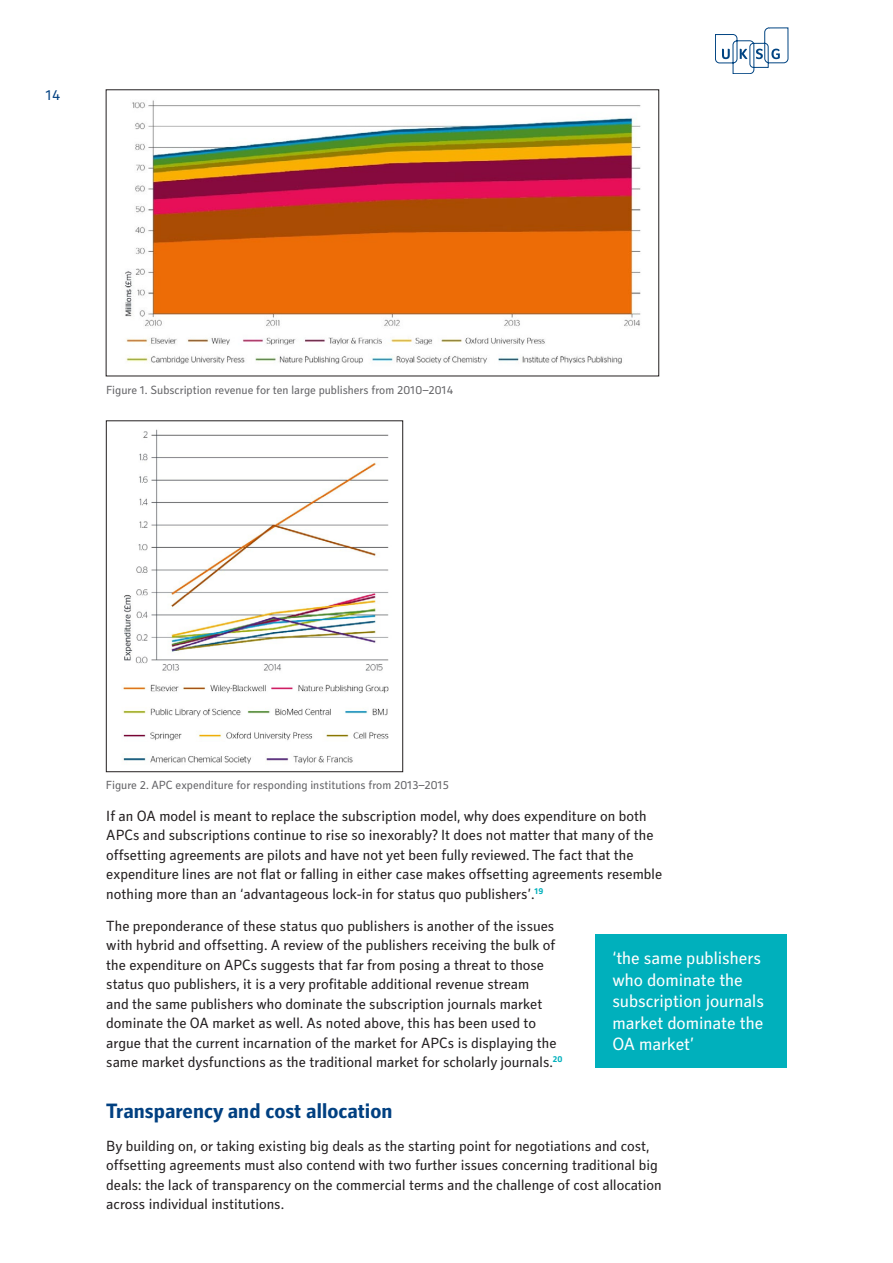
<style>
.page{position:relative;width:893px;height:1263px;background:#fff}
.page>*{position:absolute;margin:0;border:0;box-sizing:border-box;transform-origin:0 0}
.A-Style_Heading{font:700 21px "Secca Std";color:#014081}
.Stand_out_quote{font:18px/21.6px "Secca Std";color:#fff}
.Body{font:15px/19.5px "Secca Std";color:#231f20}
.t1{font:15px "Secca Std";color:#014081}
.t2{font:12px "Secca Std";color:#636366}
</style>
<div class="page">
<svg style="left:715px;top:28px;width:73px;height:46px"></svg>
<img style="left:123px;top:429px;width:266px;height:335px">
<div style="left:106px;top:420px;width:297px;height:352px;border:1px solid #231f20"></div>
<div style="left:595px;top:934px;width:192px;height:133px;background:#00b0bc"></div>
<img style="left:125px;top:100px;width:516px;height:264px">
<p class="t1" style="left:46px;top:87px;width:17px">14</p>
<p class="t2" style="left:106px;top:383px;width:349px">Figure 1. Subscription revenue for ten large publishers from 2010–2014</p>
<p class="t2" style="left:106px;top:778px;width:344px">Figure 2. APC expenditure for responding institutions from 2013–2015</p>
<p class="Body" style="left:106px;top:806px;width:557px">If an OA model is meant to replace the subscription model, why does expenditure on both APCs and subscriptions continue to rise so inexorably? It does not matter that many of the offsetting agreements are pilots and have not yet been fully reviewed. The fact that the expenditure lines are not flat or falling in either case makes offsetting agreements resemble nothing more than an ‘advantageous lock-in for status quo publishers’.<sup>19</sup></p>
<p class="Body" style="left:106px;top:917px;width:457px">The preponderance of these status quo publishers is another of the issues with hybrid and offsetting. A review of the publishers receiving the bulk of the expenditure on APCs suggests that far from posing a threat to those status quo publishers, it is a very profitable additional revenue stream<br>and the same publishers who dominate the subscription journals market dominate the OA market as well. As noted above, this has been used to argue that the current incarnation of the market for APCs is displaying the same market dysfunctions as the traditional market for scholarly journals.<sup>20</sup></p>
<p class="A-Style_Heading" style="left:106px;top:1099px;width:288px">Transparency and cost allocation</p>
<p class="Body" style="left:106px;top:1136px;width:557px">By building on, or taking existing big deals as the starting point for negotiations and cost, offsetting agreements must also contend with two further issues concerning traditional big deals: the lack of transparency on the commercial terms and the challenge of cost allocation across individual institutions.</p>
<p class="Stand_out_quote" style="left:612px;top:948px;width:153px">‘the same publishers who dominate the subscription journals market dominate the<br>OA market’</p>
</div>
